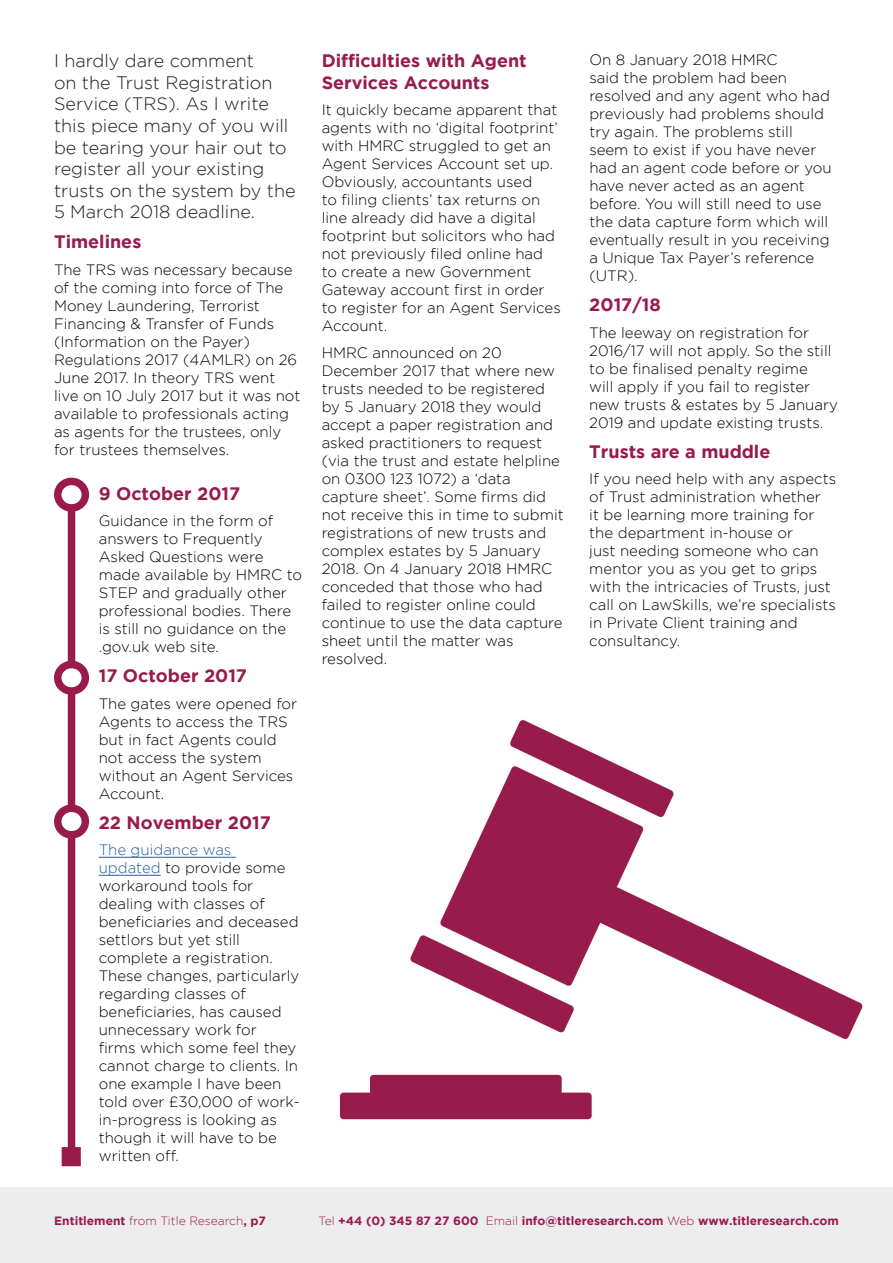
<style>
.page{position:relative;width:893px;height:1263px;background:#fff}
.page>*{position:absolute;margin:0;border:0;box-sizing:border-box;transform-origin:0 0}
.t1{font:300 18px/21.6px "Gotham";color:#1d1c1b}
.t2{font:700 18px/21.6px "Gotham";color:#981b4c}
.t3{font:300 15px/18px "Gotham";color:#000}
.t4{font:700 12px "Gotham";color:#981b4c}
.t5{font:300 12px "Gotham";color:#981b4c}
.s1{color:#275c9d}
.s2{font-weight:700}
.s3{font-weight:300}
</style>
<div class="page">
<div style="left:0;top:1188px;width:893px;height:75px;background:#ededed"></div>
<hr style="left:99px;top:857px;width:137px;height:1px;background:#275c9d">
<hr style="left:99px;top:875px;width:62px;height:1px;background:#275c9d">
<div style="left:54px;top:478px;width:35px;height:34px;border:8px solid #981b4c;border-radius:50%"></div>
<div style="left:68px;top:505px;width:7px;height:159px;background:#981b4c"></div>
<div style="left:54px;top:661px;width:35px;height:34px;border:8px solid #981b4c;border-radius:50%"></div>
<div style="left:54px;top:804px;width:35px;height:34px;border:8px solid #981b4c;border-radius:50%"></div>
<div style="left:68px;top:691px;width:7px;height:121px;background:#981b4c"></div>
<div style="left:68px;top:831px;width:7px;height:326px;background:#981b4c"></div>
<div style="left:62px;top:1147px;width:19px;height:19px;background:#981b4c;border:2px solid #981b4c"></div>
<img style="left:340px;top:720px;width:523px;height:400px">
<p class="t1" style="left:54px;top:50px;width:243px">I hardly dare comment<br>on the Trust Registration<br>Service (TRS). As I write this piece many of you will be tearing your hair out to register all your existing trusts on the system by the<br>5 March 2018 deadline.</p>
<p class="t2" style="left:54px;top:231px;width:89px">Timelines</p>
<p class="t3" style="left:54px;top:260px;width:248px">The TRS was necessary because of the coming into force of The<br>Money Laundering, Terrorist<br>Financing &amp; Transfer of Funds (Information on the Payer)<br>Regulations 2017 (4AMLR) on 26<br>June 2017. In theory TRS went live on 10 July 2017 but it was not available to professionals acting as agents for the trustees, only for trustees themselves.</p>
<p class="t2" style="left:99px;top:482px;width:143px">9 October 2017</p>
<p class="t3" style="left:99px;top:511px;width:205px">Guidance in the form of answers to Frequently<br>Asked Questions were made available by HMRC to<br>STEP and gradually other professional bodies. There is still no guidance on the .gov.uk web site.</p>
<p class="t2" style="left:99px;top:664px;width:150px">17 October 2017</p>
<p class="t3" style="left:99px;top:694px;width:200px">The gates were opened for<br>Agents to access the TRS but in fact Agents could not access the system without an Agent Services<br>Account.</p>
<p class="t2" style="left:99px;top:811px;width:174px">22 November 2017</p>
<p class="t3" style="left:99px;top:841px;width:202px"><span class="s1">The guidance was<br>updated</span> to provide some workaround tools for dealing with classes of beneficiaries and deceased settlors but yet still complete a registration.<br>These changes, particularly regarding classes of beneficiaries, has caused unnecessary work for<br>firms which some feel they cannot charge to clients. In one example I have been told over £30,000 of work&shy;in-progress is looking as though it will have to be written off.</p>
<p class="t2" style="left:322px;top:50px;width:207px">Difficulties with Agent<br>Services Accounts</p>
<p class="t3" style="left:322px;top:101px;width:241px">It quickly became apparent that agents with no ‘digital footprint’ with HMRC struggled to get an<br>Agent Services Account set up.<br>Obviously, accountants used<br>to filing clients’ tax returns on line already did have a digital footprint but solicitors who had not previously filed online had to create a new Government<br>Gateway account first in order to register for an Agent Services<br>Account.</p>
<p class="t3" style="left:322px;top:343px;width:244px">HMRC announced on 20<br>December 2017 that where new trusts needed to be registered by 5 January 2018 they would accept a paper registration and asked practitioners to request (via the trust and estate helpline on 0300 123 1072) a ‘data capture sheet’. Some firms did not receive this in time to submit registrations of new trusts and complex estates by 5 January<br>2018. On 4 January 2018 HMRC conceded that those who had failed to register online could continue to use the data capture sheet until the matter was resolved.</p>
<p class="t3" style="left:589px;top:50px;width:244px">On 8 January 2018 HMRC<br>said the problem had been resolved and any agent who had previously had problems should try again. The problems still seem to exist if you have never had an agent code before or you have never acted as an agent before. You will still need to use the data capture form which will eventually result in you receiving a Unique Tax Payer’s reference (UTR).</p>
<p class="t2" style="left:589px;top:293px;width:73px">2017/18</p>
<p class="t3" style="left:589px;top:323px;width:250px">The leeway on registration for<br>2016/17 will not apply. So the still to be finalised penalty regime<br>will apply if you fail to register new trusts &amp; estates by 5 January<br>2019 and update existing trusts.</p>
<p class="t2" style="left:589px;top:440px;width:183px">Trusts are a muddle</p>
<p class="t3" style="left:589px;top:470px;width:248px">If you need help with any aspects of Trust administration whether<br>it be learning more training for the department in-house or<br>just needing someone who can mentor you as you get to grips with the intricacies of Trusts, just call on LawSkills, we’re specialists in Private Client training and consultancy.</p>
<p class="t5" style="left:54px;top:1214px;width:213px"><span class="s2">Entitlement</span> from Title Research<span class="s2">, p7</span></p>
<p class="t4" style="left:319px;top:1214px;width:522px"><span class="s3">Tel</span> +44 (0) 345 87 27 600 <span class="s3">Email</span> info@titleresearch.com <span class="s3">Web</span> www.titleresearch.com</p>
</div>
